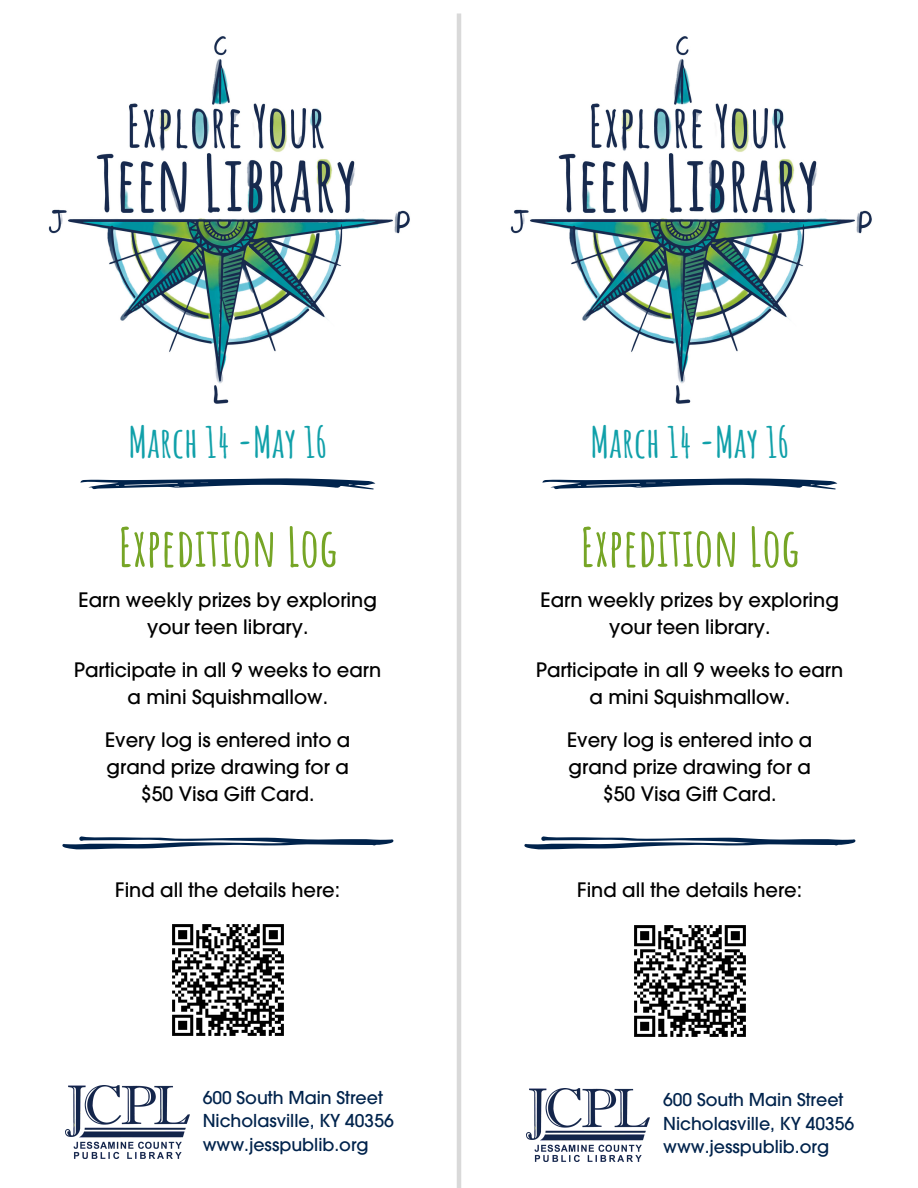
<style>
.page{position:relative;width:918px;height:1188px;background:#fff}
.page>*{position:absolute;margin:0;border:0;box-sizing:border-box;transform-origin:0 0}
.t1{font:700 53.25px "Amatic SC";color:#76a526}
.t2{font:700 42px "Amatic SC";color:#10a0a9}
.t3{font:500 19.5px/27px "Avant Garde";color:#000;text-align:center}
.t4{font:500 17.4px "Avant Garde";color:#00234c}
</style>
<div class="page">
<img style="left:66px;top:1086px;width:123px;height:73px">
<img style="left:526px;top:1088px;width:124px;height:73px">
<hr style="left:457px;top:14px;width:4px;height:1174px;background:#d9d9d9">
<img style="left:48px;top:36px;width:362px;height:368px">
<svg style="left:80px;top:478px;width:295px;height:12px"></svg>
<svg style="left:62px;top:836px;width:332px;height:14px"></svg>
<img style="left:510px;top:36px;width:362px;height:368px">
<svg style="left:542px;top:478px;width:295px;height:12px"></svg>
<svg style="left:524px;top:836px;width:332px;height:14px"></svg>
<img style="left:172px;top:924px;width:112px;height:112px">
<img style="left:634px;top:925px;width:112px;height:112px">
<p class="t2" style="left:128px;top:415px;width:201px">March 14 -May 16</p>
<p class="t1" style="left:118px;top:513px;width:221px">Expedition Log</p>
<p class="t3" style="left:79px;top:586px;width:300px">Earn weekly prizes by exploring your teen library.</p>
<p class="t3" style="left:74px;top:656px;width:309px">Participate in all 9 weeks to earn a mini Squishmallow.</p>
<p class="t3" style="left:105px;top:726px;width:247px">Every log is entered into a grand prize drawing for a $50 Visa Gift Card.</p>
<h2 class="t2" style="left:590px;top:415px;width:201px">March 14 -May 16</h2>
<p class="t1" style="left:580px;top:513px;width:221px">Expedition Log</p>
<p class="t3" style="left:541px;top:586px;width:300px">Earn weekly prizes by exploring your teen library.</p>
<h1 class="t3" style="left:536px;top:656px;width:309px">Participate in all 9 weeks to earn a mini Squishmallow.</h1>
<h3 class="t3" style="left:567px;top:726px;width:247px">Every log is entered into a grand prize drawing for a $50 Visa Gift Card.</h3>
<h3 class="t3" style="left:115px;top:876px;width:226px">Find all the details here:</h3>
<h3 class="t3" style="left:577px;top:876px;width:226px">Find all the details here:</h3>
<h3 class="t4" style="left:203px;top:1086px;width:182px">600 South Main Street</h3>
<h3 class="t4" style="left:203px;top:1110px;width:192px">Nicholasville, KY 40356</h3>
<h3 class="t4" style="left:203px;top:1133px;width:167px">www.jesspublib.org</h3>
<h3 class="t4" style="left:663px;top:1088px;width:182px">600 South Main Street</h3>
<p class="t4" style="left:663px;top:1112px;width:192px">Nicholasville, KY 40356</p>
<p class="t4" style="left:663px;top:1136px;width:167px">www.jesspublib.org</p>
</div>
